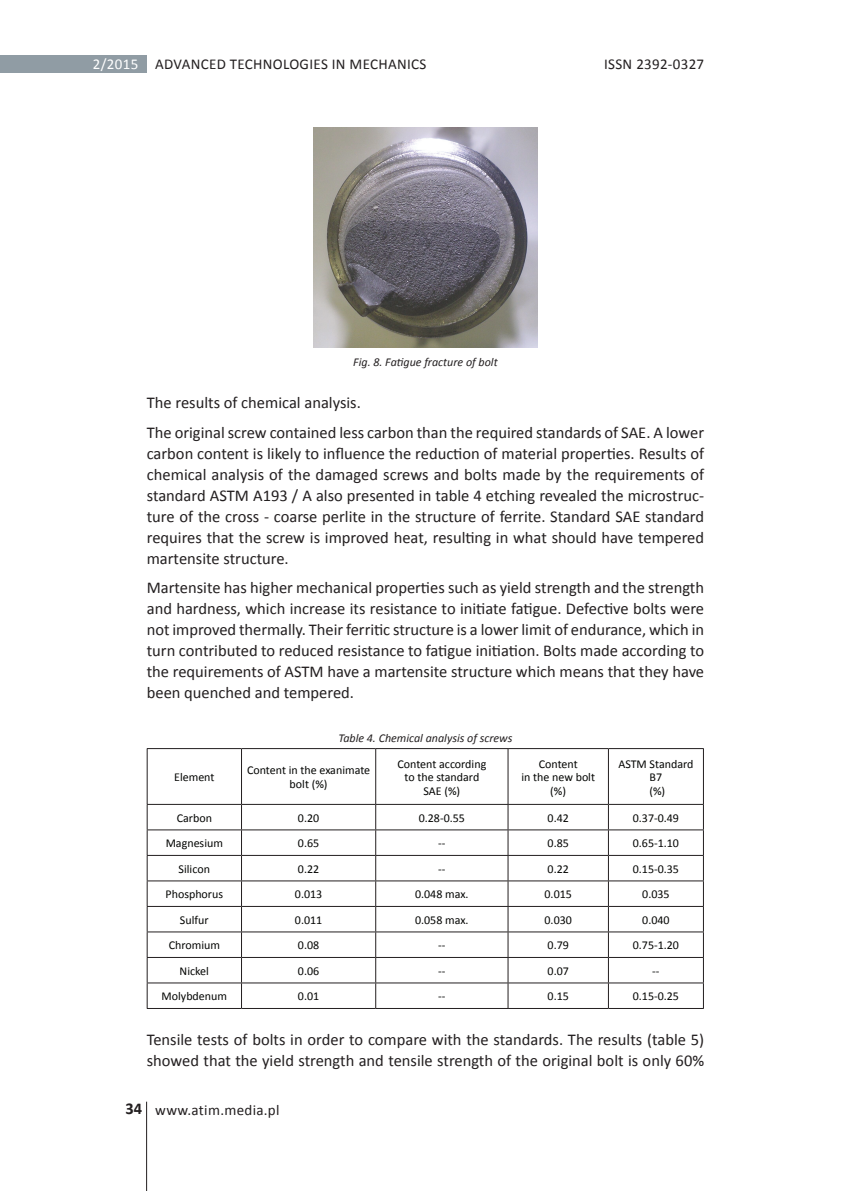
<style>
.page{position:relative;width:851px;height:1191px;background:#fff}
.page>*{position:absolute;margin:0;border:0;box-sizing:border-box;transform-origin:0 0}
.t1{font:16.5px/21px "Calibri";color:#231f20}
.t2{font:15px "Calibri";letter-spacing:.02em;color:#231f20}
.t3{font:12px/13.5px "Calibri";color:#040503;text-align:center}
.t4{font:italic 12px "Calibri";color:#231f20}
.s1{color:#fff}
.s2{font-weight:700;font-size:16.5px}
</style>
<div class="page">
<div style="left:0;top:55px;width:147px;height:17px;background:#909ca4"></div>
<hr style="left:146px;top:1101px;width:1px;height:90px;background:#231f20">
<img style="left:313px;top:128px;width:224px;height:219px">
<hr style="left:147px;top:748px;width:94px;height:1px;background:#231f20">
<hr style="left:147px;top:749px;width:1px;height:55px;background:#231f20">
<hr style="left:241px;top:748px;width:134px;height:1px;background:#231f20">
<hr style="left:241px;top:749px;width:1px;height:55px;background:#231f20">
<hr style="left:375px;top:748px;width:133px;height:1px;background:#231f20">
<hr style="left:375px;top:749px;width:1px;height:55px;background:#231f20">
<hr style="left:508px;top:748px;width:100px;height:1px;background:#231f20">
<hr style="left:507px;top:749px;width:1px;height:55px;background:#231f20">
<hr style="left:608px;top:748px;width:95px;height:1px;background:#231f20">
<hr style="left:608px;top:749px;width:1px;height:55px;background:#231f20">
<hr style="left:703px;top:749px;width:1px;height:55px;background:#231f20">
<hr style="left:147px;top:804px;width:94px;height:1px;background:#231f20">
<hr style="left:241px;top:804px;width:134px;height:1px;background:#231f20">
<hr style="left:375px;top:804px;width:133px;height:1px;background:#231f20">
<hr style="left:508px;top:804px;width:100px;height:1px;background:#231f20">
<hr style="left:608px;top:804px;width:95px;height:1px;background:#231f20">
<hr style="left:147px;top:829px;width:94px;height:1px;background:#231f20">
<hr style="left:241px;top:829px;width:134px;height:1px;background:#231f20">
<hr style="left:375px;top:829px;width:133px;height:1px;background:#231f20">
<hr style="left:508px;top:829px;width:100px;height:1px;background:#231f20">
<hr style="left:608px;top:829px;width:95px;height:1px;background:#231f20">
<hr style="left:147px;top:855px;width:94px;height:1px;background:#231f20">
<hr style="left:241px;top:855px;width:134px;height:1px;background:#231f20">
<hr style="left:375px;top:855px;width:133px;height:1px;background:#231f20">
<hr style="left:508px;top:855px;width:100px;height:1px;background:#231f20">
<hr style="left:608px;top:855px;width:95px;height:1px;background:#231f20">
<hr style="left:147px;top:880px;width:94px;height:1px;background:#231f20">
<hr style="left:241px;top:880px;width:134px;height:1px;background:#231f20">
<hr style="left:375px;top:880px;width:133px;height:1px;background:#231f20">
<hr style="left:508px;top:880px;width:100px;height:1px;background:#231f20">
<hr style="left:608px;top:880px;width:95px;height:1px;background:#231f20">
<hr style="left:147px;top:906px;width:94px;height:1px;background:#231f20">
<hr style="left:241px;top:906px;width:134px;height:1px;background:#231f20">
<hr style="left:375px;top:906px;width:133px;height:1px;background:#231f20">
<hr style="left:508px;top:906px;width:100px;height:1px;background:#231f20">
<hr style="left:608px;top:906px;width:95px;height:1px;background:#231f20">
<hr style="left:147px;top:931px;width:94px;height:1px;background:#231f20">
<hr style="left:241px;top:931px;width:134px;height:1px;background:#231f20">
<hr style="left:375px;top:931px;width:133px;height:1px;background:#231f20">
<hr style="left:508px;top:931px;width:100px;height:1px;background:#231f20">
<hr style="left:608px;top:931px;width:95px;height:1px;background:#231f20">
<hr style="left:147px;top:957px;width:94px;height:1px;background:#231f20">
<hr style="left:241px;top:957px;width:134px;height:1px;background:#231f20">
<hr style="left:375px;top:957px;width:133px;height:1px;background:#231f20">
<hr style="left:508px;top:957px;width:100px;height:1px;background:#231f20">
<hr style="left:608px;top:957px;width:95px;height:1px;background:#231f20">
<hr style="left:147px;top:982px;width:94px;height:1px;background:#231f20">
<svg style="left:147px;top:804px;width:1px;height:204px"></svg>
<hr style="left:241px;top:982px;width:134px;height:1px;background:#231f20">
<svg style="left:241px;top:804px;width:1px;height:204px"></svg>
<hr style="left:375px;top:982px;width:133px;height:1px;background:#231f20">
<svg style="left:375px;top:804px;width:1px;height:204px"></svg>
<hr style="left:508px;top:982px;width:100px;height:1px;background:#231f20">
<svg style="left:507px;top:804px;width:1px;height:204px"></svg>
<hr style="left:608px;top:982px;width:95px;height:1px;background:#231f20">
<svg style="left:608px;top:804px;width:1px;height:204px"></svg>
<svg style="left:703px;top:804px;width:1px;height:204px"></svg>
<hr style="left:147px;top:1008px;width:94px;height:1px;background:#231f20">
<hr style="left:241px;top:1008px;width:134px;height:1px;background:#231f20">
<hr style="left:375px;top:1008px;width:133px;height:1px;background:#231f20">
<hr style="left:508px;top:1008px;width:100px;height:1px;background:#231f20">
<hr style="left:608px;top:1008px;width:95px;height:1px;background:#231f20">
<p class="t2" style="left:93px;top:54px;width:335px"><span class="s1">2/2015</span> ADVANCED TECHNOLOGIES IN MECHANICS</p>
<p class="t2" style="left:604px;top:54px;width:101px">ISSN 2392-0327</p>
<p class="t4" style="left:353px;top:354px;width:146px">Fig. 8. Fatigue fracture of bolt</p>
<p class="t1" style="left:147px;top:388px;width:558px;line-height:29.5px">The results of chemical analysis.<br>The original screw contained less carbon than the required standards of SAE. A lower</p>
<p class="t1" style="left:147px;top:443px;width:559px;text-align:justify">carbon content is likely to influence the reduction of material properties. Results of chemical analysis of the damaged screws and bolts made by the requirements of standard ASTM A193 / A also presented in table 4 etching revealed the microstruc&shy;ture of the cross - coarse perlite in the structure of ferrite. Standard SAE standard requires that the screw is improved heat, resulting in what should have tempered martensite structure.</p>
<p class="t1" style="left:147px;top:577px;width:559px;text-align:justify">Martensite has higher mechanical properties such as yield strength and the strength and hardness, which increase its resistance to initiate fatigue. Defective bolts were not improved thermally. Their ferritic structure is a lower limit of endurance, which in turn contributed to reduced resistance to fatigue initiation. Bolts made according to the requirements of ASTM have a martensite structure which means that they have been quenched and tempered.</p>
<p class="t4" style="left:338px;top:730px;width:175px">Table 4. Chemical analysis of screws</p>
<p class="t3" style="left:174px;top:770px;width:42px">Element</p>
<p class="t3" style="left:247px;top:763px;width:125px">Content in the exanimate bolt (%)</p>
<p class="t3" style="left:397px;top:757px;width:90px">Content according to the standard<br>SAE (%)</p>
<p class="t3" style="left:521px;top:757px;width:75px">Content<br>in the new bolt (%)</p>
<p class="t3" style="left:618px;top:757px;width:77px">ASTM Standard<br>B7<br>(%)</p>
<p class="t3" style="left:177px;top:811px;width:37px">Carbon</p>
<p class="t3" style="left:298px;top:811px;width:23px">0.20</p>
<p class="t3" style="left:418px;top:811px;width:48px">0.28-0.55</p>
<p class="t3" style="left:547px;top:811px;width:23px">0.42</p>
<p class="t3" style="left:632px;top:811px;width:48px">0.37-0.49</p>
<p class="t3" style="left:166px;top:836px;width:59px">Magnesium</p>
<p class="t3" style="left:298px;top:836px;width:23px">0.65</p>
<p class="t3" style="left:438px;top:836px;width:9px">--</p>
<p class="t3" style="left:547px;top:836px;width:23px">0.85</p>
<p class="t3" style="left:632px;top:836px;width:48px">0.65-1.10</p>
<p class="t3" style="left:179px;top:862px;width:33px">Silicon</p>
<p class="t3" style="left:298px;top:862px;width:23px">0.22</p>
<p class="t3" style="left:438px;top:862px;width:9px">--</p>
<p class="t3" style="left:547px;top:862px;width:23px">0.22</p>
<p class="t3" style="left:632px;top:862px;width:48px">0.15-0.35</p>
<p class="t3" style="left:165px;top:887px;width:59px">Phosphorus</p>
<p class="t3" style="left:295px;top:887px;width:29px">0.013</p>
<p class="t3" style="left:415px;top:887px;width:55px">0.048 max.</p>
<p class="t3" style="left:544px;top:887px;width:29px">0.015</p>
<p class="t3" style="left:642px;top:887px;width:29px">0.035</p>
<p class="t3" style="left:180px;top:913px;width:30px">Sulfur</p>
<p class="t3" style="left:295px;top:913px;width:29px">0.011</p>
<p class="t3" style="left:415px;top:913px;width:55px">0.058 max.</p>
<p class="t3" style="left:544px;top:913px;width:29px">0.030</p>
<p class="t3" style="left:642px;top:913px;width:29px">0.040</p>
<p class="t3" style="left:169px;top:938px;width:53px">Chromium</p>
<p class="t3" style="left:298px;top:938px;width:23px">0.08</p>
<p class="t3" style="left:438px;top:938px;width:9px">--</p>
<p class="t3" style="left:547px;top:938px;width:23px">0.79</p>
<p class="t3" style="left:632px;top:938px;width:48px">0.75-1.20</p>
<p class="t3" style="left:180px;top:964px;width:31px">Nickel</p>
<p class="t3" style="left:298px;top:964px;width:23px">0.06</p>
<p class="t3" style="left:438px;top:964px;width:9px">--</p>
<p class="t3" style="left:547px;top:964px;width:23px">0.07</p>
<p class="t3" style="left:652px;top:964px;width:9px">--</p>
<p class="t3" style="left:161px;top:989px;width:67px">Molybdenum</p>
<p class="t3" style="left:298px;top:989px;width:23px">0.01</p>
<p class="t3" style="left:438px;top:989px;width:9px">--</p>
<p class="t3" style="left:547px;top:989px;width:23px">0.15</p>
<p class="t3" style="left:632px;top:989px;width:48px">0.15-0.25</p>
<p class="t1" style="left:147px;top:1029px;width:559px">Tensile tests of bolts in order to compare with the standards. The results (table 5) showed that the yield strength and tensile strength of the original bolt is only 60%</p>
<p class="t2" style="left:125px;top:1100px;width:156px"><span class="s2">34</span> www.atim.media.pl</p>
</div>
